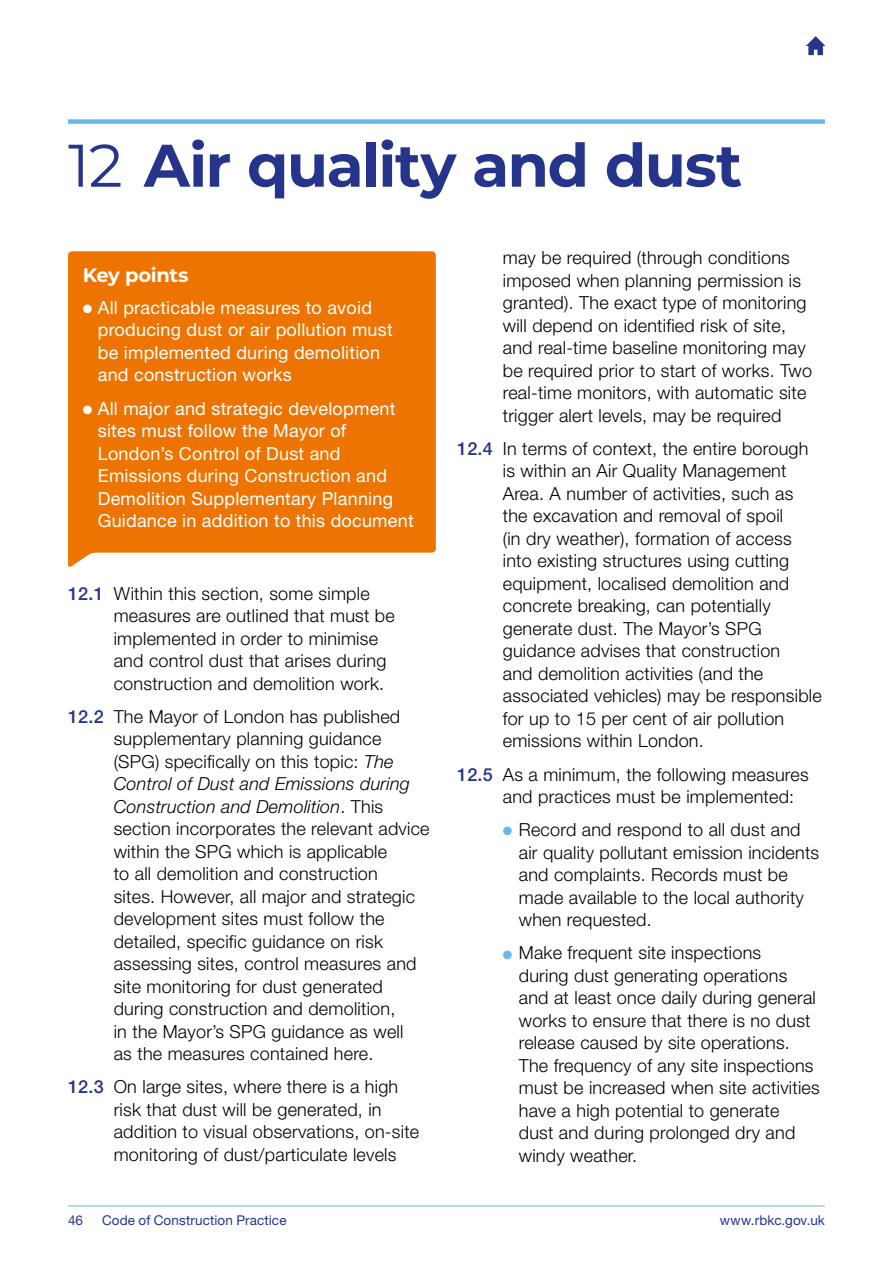
<style>
.page{position:relative;width:893px;height:1263px;background:#fff}
.page>*{position:absolute;margin:0;border:0;box-sizing:border-box;transform-origin:0 0}
.t1{font:700 60px "Montserrat";letter-spacing:-.025em;color:#26358c}
.t2{font:700 19.5px "Montserrat";letter-spacing:-.02em;color:#fff}
.t3{font:300 18px/22.5px "Helvetica Neue LT Std";letter-spacing:.015em;color:#000}
.t4{font:18px/22.5px "Helvetica Neue LT Std";letter-spacing:.015em;color:#fff}
.t5{font:13.5px "Helvetica Neue LT Std";letter-spacing:.01em;color:#26358c}
.s1{font-weight:400}
.s2{font-weight:500;color:#26358c}
.s3{font-style:italic}
.s4{color:#67b9e8}
</style>
<div class="page">
<hr style="left:68px;top:1205px;width:757px;height:1px;background:#67b9e8">
<div style="left:68px;top:119px;width:757px;height:5px;background:#67b9e8"></div>
<div style="left:68px;top:251px;width:368px;height:316px;background:#ee7402"></div>
<svg style="left:806px;top:36px;width:19px;height:19px"></svg>
<h1 class="t1" style="left:68px;top:122px;width:676px"><span class="s1">12</span> Air quality and dust</h1>
<p class="t2" style="left:83px;top:261px;width:107px">Key points</p>
<p class="t4" style="left:98px;top:296px;width:296px;text-indent:-15px">● All practicable measures to avoid producing dust or air pollution must be implemented during demolition and construction works</p>
<p class="t4" style="left:98px;top:397px;width:317px;text-indent:-15px">● All major and strategic development sites must follow the Mayor of London’s Control of Dust and Emissions during Construction and Demolition Supplementary Planning Guidance in addition to this document</p>
<p class="t3" style="left:114px;top:581px;width:283px;text-indent:-46px"><span class="s2">12.1</span> Within this section, some simple measures are outlined that must be implemented in order to minimise and control dust that arises during construction and demolition work.</p>
<p class="t3" style="left:114px;top:705px;width:317px;text-indent:-46px"><span class="s2">12.2</span> The Mayor of London has published supplementary planning guidance (SPG) specifically on this topic: <span class="s3">The Control of Dust and Emissions during Construction and Demolition</span>. This section incorporates the relevant advice within the SPG which is applicable<br>to all demolition and construction<br>sites. However, all major and strategic development sites must follow the detailed, specific guidance on risk assessing sites, control measures and site monitoring for dust generated during construction and demolition,<br>in the Mayor’s SPG guidance as well<br>as the measures contained here.</p>
<p class="t3" style="left:114px;top:1075px;width:307px;text-indent:-46px"><span class="s2">12.3</span> On large sites, where there is a high risk that dust will be generated, in addition to visual observations, on-site monitoring of dust/particulate levels</p>
<p class="t3" style="left:503px;top:246px;width:311px">may be required (through conditions imposed when planning permission is granted). The exact type of monitoring will depend on identified risk of site, and real-time baseline monitoring may be required prior to start of works. Two real-time monitors, with automatic site trigger alert levels, may be required</p>
<p class="t3" style="left:503px;top:437px;width:320px;text-indent:-46px"><span class="s2">12.4</span> In terms of context, the entire borough is within an Air Quality Management Area. A number of activities, such as the excavation and removal of spoil<br>(in dry weather), formation of access into existing structures using cutting equipment, localised demolition and concrete breaking, can potentially generate dust. The Mayor’s SPG guidance advises that construction<br>and demolition activities (and the associated vehicles) may be responsible for up to 15 per cent of air pollution emissions within London.</p>
<p class="t3" style="left:503px;top:762px;width:307px;text-indent:-46px"><span class="s2">12.5</span> As a minimum, the following measures and practices must be implemented:</p>
<p class="t3" style="left:519px;top:818px;width:302px;text-indent:-16px"><span class="s4">●</span> Record and respond to all dust and air quality pollutant emission incidents and complaints. Records must be made available to the local authority when requested.</p>
<p class="t3" style="left:519px;top:941px;width:303px;text-indent:-16px"><span class="s4">●</span> Make frequent site inspections<br>during dust generating operations and at least once daily during general works to ensure that there is no dust release caused by site operations.<br>The frequency of any site inspections must be increased when site activities have a high potential to generate<br>dust and during prolonged dry and windy weather.</p>
<p class="t5" style="left:68px;top:1212px;width:17px">46</p>
<p class="t5" style="left:102px;top:1212px;width:186px">Code of Construction Practice</p>
<p class="t5" style="left:720px;top:1212px;width:106px">www.rbkc.gov.uk</p>
</div>
